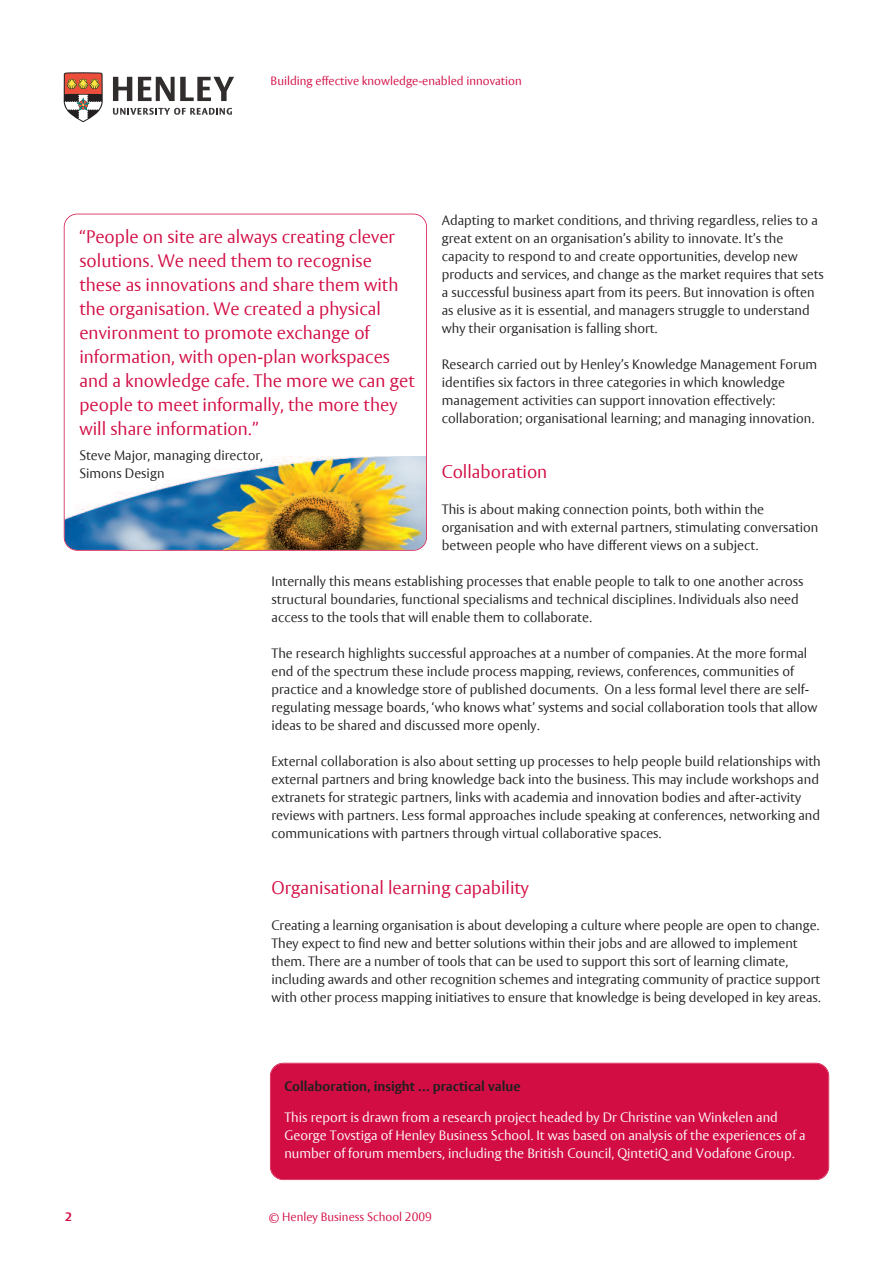
<style>
.page{position:relative;width:893px;height:1263px;background:#fff}
.page>*{position:absolute;margin:0;border:0;box-sizing:border-box;transform-origin:0 0}
.t1{font:18px/24px "Rdg Vesta";color:#d20d44}
.t2{font:13.5px/18px "Rdg Vesta";color:#231f20}
.t3{font:13.5px/18px "Rdg Vesta";color:#fff}
.t4{font:700 13.5px "Rdg Vesta";color:#231f20}
.t5{font:12px "Rdg Vesta";color:#d20d44}
.t6{font:700 12px "Rdg Vesta";color:#d20d44}
</style>
<div class="page">
<div style="left:271px;top:1063px;width:557px;height:116px;background:#d20d44;border-radius:13px"></div>
<div style="left:270px;top:1063px;width:559px;height:117px;border:2px solid #d20d44;border-radius:14px"></div>
<svg style="left:113px;top:77px;width:19px;height:24px"></svg>
<svg style="left:138px;top:77px;width:96px;height:24px"></svg>
<svg style="left:64px;top:72px;width:39px;height:50px"></svg>
<svg style="left:113px;top:108px;width:119px;height:7px"></svg>
<img style="left:65px;top:456px;width:360px;height:93px">
<div style="left:64px;top:214px;width:363px;height:337px;border:2px solid #d20d44;border-radius:14px"></div>
<p class="t5" style="left:271px;top:76px;width:253px">Building effective knowledge-enabled innovation</p>
<p class="t2" style="left:442px;top:212px;width:383px">Adapting to market conditions, and thriving regardless, relies to a great extent on an organisation’s ability to innovate. It’s the capacity to respond to and create opportunities, develop new products and services, and change as the market requires that sets a successful business apart from its peers. But innovation is often as elusive as it is essential, and managers struggle to understand why their organisation is falling short.</p>
<p class="t2" style="left:442px;top:356px;width:377px">Research carried out by Henley’s Knowledge Management Forum identifies six factors in three categories in which knowledge management activities can support innovation effectively: collaboration; organisational learning; and managing innovation.</p>
<h1 class="t1" style="left:442px;top:461px;width:107px">Collaboration</h1>
<p class="t2" style="left:442px;top:501px;width:378px">This is about making connection points, both within the organisation and with external partners, stimulating conversation between people who have different views on a subject.</p>
<p class="t2" style="left:271px;top:573px;width:534px">Internally this means establishing processes that enable people to talk to one another across structural boundaries, functional specialisms and technical disciplines. Individuals also need access to the tools that will enable them to collaborate.</p>
<p class="t2" style="left:272px;top:645px;width:548px">The research highlights successful approaches at a number of companies. At the more formal end of the spectrum these include process mapping, reviews, conferences, communities of practice and a knowledge store of published documents. On a less formal level there are self&shy;regulating message boards, ‘who knows what’ systems and social collaboration tools that allow ideas to be shared and discussed more openly.</p>
<p class="t2" style="left:272px;top:753px;width:551px">External collaboration is also about setting up processes to help people build relationships with external partners and bring knowledge back into the business. This may include workshops and extranets for strategic partners, links with academia and innovation bodies and after-activity reviews with partners. Less formal approaches include speaking at conferences, networking and communications with partners through virtual collaborative spaces.</p>
<h1 class="t1" style="left:271px;top:877px;width:259px">Organisational learning capability</h1>
<p class="t2" style="left:271px;top:917px;width:551px">Creating a learning organisation is about developing a culture where people are open to change.<br>They expect to find new and better solutions within their jobs and are allowed to implement them. There are a number of tools that can be used to support this sort of learning climate, including awards and other recognition schemes and integrating community of practice support with other process mapping initiatives to ensure that knowledge is being developed in key areas.</p>
<p class="t1" style="left:79px;top:226px;width:337px">“People on site are always creating clever solutions. We need them to recognise these as innovations and share them with the organisation. We created a physical environment to promote exchange of information, with open-plan workspaces and a knowledge cafe. The more we can get people to meet informally, the more they will share information.”</p>
<p class="t2" style="left:79px;top:447px;width:185px">Steve Major, managing director,<br>Simons Design</p>
<p class="t4" style="left:284px;top:1080px;width:238px">Collaboration, insight … practical value</p>
<p class="t3" style="left:284px;top:1110px;width:523px">This report is drawn from a research project headed by Dr Christine van Winkelen and<br>George Tovstiga of Henley Business School. It was based on analysis of the experiences of a number of forum members, including the British Council, QintetiQ and Vodafone Group.</p>
<p class="t6" style="left:65px;top:1212px;width:8px">2</p>
<p class="t5" style="left:269px;top:1212px;width:164px">© Henley Business School 2009</p>
</div>
